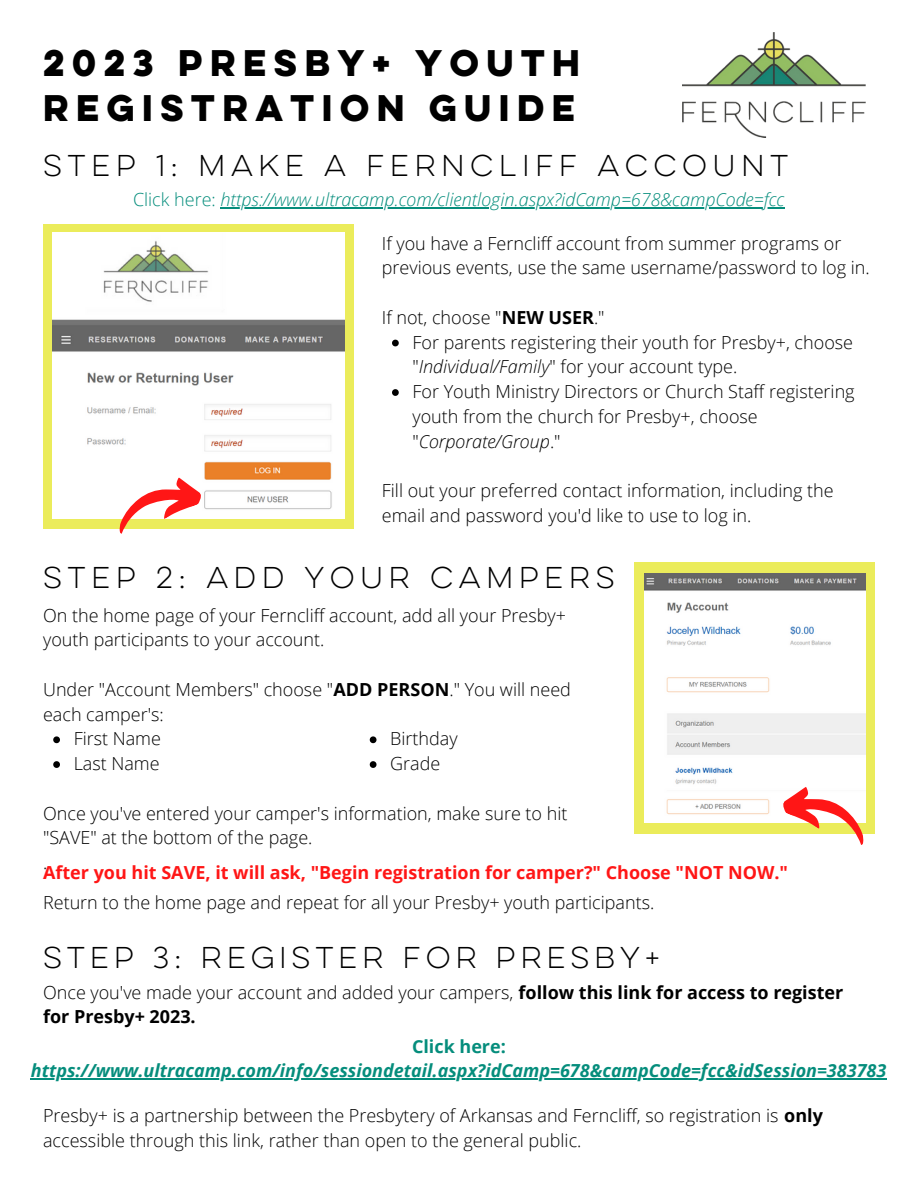
<style>
.page{position:relative;width:918px;height:1188px;background:#fff}
.page>*{position:absolute;margin:0;border:0;box-sizing:border-box;transform-origin:0 0}
.t1{font:700 33.15px/45.6px "Lulo Clean W01 One";color:#000}
.t2{font:27px "Lulo Clean W01 One";color:#000}
.t3{font:27px "Lulo Clean W01 One";letter-spacing:-.025em;color:#000}
.t4{font:300 18px/24.8px "Open Sans";color:#000}
.t5{font:700 18px/24.8px "Open Sans";color:#000}
.t6{font:italic 700 18px "Open Sans";color:#058d7c}
.t7{font:italic 300 18px "Open Sans";color:#058d7c}
.t8{font:700 18px "Open Sans";color:#ff1616}
.t9{font:700 18px "Open Sans";color:#058d7c}
.s1{font-style:normal}
.s2{font-weight:700}
.s3{font-style:italic}
.s4{font-weight:300}
</style>
<div class="page">
<div style="left:43px;top:224px;width:311px;height:304px;background:#ebec5b"></div>
<img style="left:52px;top:232px;width:293px;height:286px">
<img style="left:682px;top:32px;width:184px;height:106px">
<div style="left:634px;top:562px;width:241px;height:271px;background:#ebec5b"></div>
<img style="left:644px;top:573px;width:222px;height:250px">
<svg style="left:109px;top:472px;width:95px;height:62px"></svg>
<svg style="left:392px;top:340px;width:7px;height:6px"></svg>
<svg style="left:392px;top:389px;width:7px;height:7px"></svg>
<hr style="left:221px;top:207px;width:564px;height:1px;background:#058d7c">
<svg style="left:53px;top:736px;width:7px;height:7px"></svg>
<svg style="left:53px;top:761px;width:7px;height:7px"></svg>
<svg style="left:780px;top:781px;width:95px;height:64px"></svg>
<svg style="left:370px;top:736px;width:7px;height:7px"></svg>
<svg style="left:370px;top:761px;width:7px;height:7px"></svg>
<hr style="left:31px;top:1078px;width:856px;height:2px;background:#058d7c">
<h1 class="t1" style="left:43px;top:39px;width:546px">2023 PRESBY+ YOUTH<br>REGISTRATION GUIDE</h1>
<h2 class="t2" style="left:43px;top:146px;width:752px">STEP 1: MAKE A FERNCLIFF ACCOUNT</h2>
<p class="t7" style="left:133px;top:187px;width:653px"><span class="s1">Click here:</span> https://www.ultracamp.com/clientlogin.aspx?idCamp=678&amp;campCode=fcc</p>
<p class="t4" style="left:382px;top:230px;width:489px">If you have a Ferncliff account from summer programs or previous events, use the same username/password to log in.</p>
<p class="t4" style="left:382px;top:305px;width:224px">If not, choose "<span class="s2">NEW USER</span>."</p>
<p class="t4" style="left:412px;top:329px;width:444px">For parents registering their youth for Presby+, choose "<span class="s3">Individual/Family</span>" for your account type.<br>For Youth Ministry Directors or Church Staff registering youth from the church for Presby+, choose "<span class="s3">Corporate/Group</span>."</p>
<p class="t4" style="left:382px;top:478px;width:453px">Fill out your preferred contact information, including the email and password you'd like to use to log in.</p>
<h2 class="t2" style="left:43px;top:559px;width:578px">STEP 2: ADD YOUR CAMPERS</h2>
<p class="t4" style="left:43px;top:602px;width:524px">On the home page of your Ferncliff account, add all your Presby+ youth participants to your account.</p>
<p class="t4" style="left:43px;top:677px;width:529px">Under "Account Members" choose "<span class="s2">ADD PERSON</span>." You will need each camper's:</p>
<p class="t4" style="left:74px;top:726px;width:89px">First Name<br>Last Name</p>
<p class="t4" style="left:390px;top:726px;width:69px">Birthday<br>Grade</p>
<p class="t4" style="left:43px;top:800px;width:526px">Once you've entered your camper's information, make sure to hit "SAVE" at the bottom of the page.<br>.</p>
<p class="t8" style="left:43px;top:859px;width:746px">After you hit SAVE, it will ask, "Begin registration for camper?" Choose "NOT NOW."</p>
<p class="t4" style="left:43px;top:890px;width:613px">Return to the home page and repeat for all your Presby+ youth participants.</p>
<h2 class="t3" style="left:43px;top:939px;width:624px">STEP 3: REGISTER FOR PRESBY+</h2>
<p class="t5" style="left:43px;top:979px;width:802px"><span class="s4">Once you've made your account and added your campers,</span> follow this link for access to register for Presby+ 2023.</p>
<p class="t9" style="left:412px;top:1033px;width:95px">Click here:</p>
<p class="t6" style="left:31px;top:1058px;width:857px">https://www.ultracamp.com/info/sessiondetail.aspx?idCamp=678&amp;campCode=fcc&amp;idSession=383783</p>
<p class="t4" style="left:43px;top:1103px;width:781px">Presby+ is a partnership between the Presbytery of Arkansas and Ferncliff, so registration is <span class="s2">only </span>accessible through this link, rather than open to the general public.</p>
</div>
